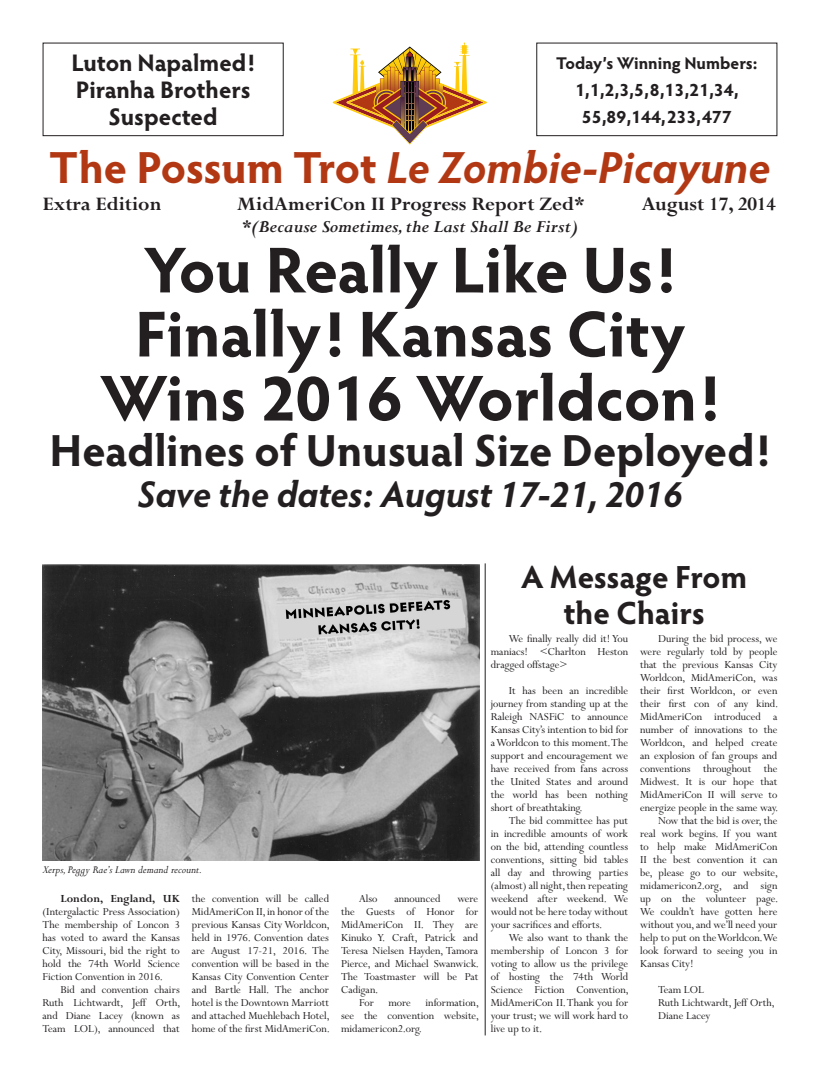
<style>
.page{position:relative;width:820px;height:1078px;background:#fff}
.page>*{position:absolute;margin:0;border:0;box-sizing:border-box;transform-origin:0 0}
.t1{font:700 65px "Hypatia Sans Pro";letter-spacing:-.005em;color:#231f20}
.t2{font:700 45px "Hypatia Sans Pro";color:#231f20}
.t3{font:italic 700 45px "Hypatia Sans Pro";color:#b23814}
.t4{font:italic 700 37px "Hypatia Sans Pro";color:#231f20}
.t5{font:700 32px "Hypatia Sans Pro";letter-spacing:-.005em;color:#231f20}
.t6{font:700 24px "Hypatia Sans Pro";letter-spacing:-.005em;color:#231f20}
.t7{font:700 21px "Perpetua MT Std";color:#231f20}
.t8{font:italic 700 19px "Perpetua MT Std";color:#231f20}
.t9{font:700 18px "Hypatia Sans Pro";color:#231f20}
.t10{font:700 17px "Hypatia Sans Pro";color:#231f20}
.t11{font:12px/13px "Perpetua MT Std";color:#231f20;text-align:justify}
.t12{font:italic 12px "Perpetua MT Std";color:#231f20}
.s1{font-style:normal}
.s2{font-weight:700}
</style>
<div class="page">
<svg style="left:332px;top:43px;width:154px;height:102px"></svg>
<div style="left:43px;top:43px;width:240px;height:93px;border:1px solid #231f20"></div>
<div style="left:536px;top:43px;width:241px;height:93px;border:1px solid #231f20"></div>
<img style="left:43px;top:564px;width:436px;height:295px">
<hr style="left:484px;top:563px;width:1px;height:472px;background:#231f20">
<p class="t6" style="left:71px;top:46px;width:185px">Luton Napalmed!</p>
<p class="t6" style="left:76px;top:73px;width:176px">Piranha Brothers</p>
<p class="t6" style="left:109px;top:100px;width:110px">Suspected</p>
<p class="t10" style="left:556px;top:51px;width:203px">Today’s Winning Numbers:</p>
<p class="t9" style="left:575px;top:77px;width:165px">1,1,2,3,5,8,13,21,34,</p>
<p class="t9" style="left:581px;top:104px;width:151px">55,89,144,233,477</p>
<p class="t3" style="left:49px;top:135px;width:722px"><span class="s1">The Possum Trot</span> Le Zombie-Picayune</p>
<p class="t7" style="left:43px;top:192px;width:120px">Extra Edition</p>
<p class="t7" style="left:237px;top:192px;width:349px">MidAmeriCon II Progress Report Zed*</p>
<p class="t7" style="left:641px;top:192px;width:136px">August 17, 2014</p>
<p class="t8" style="left:241px;top:216px;width:338px">*(Because Sometimes, the Last Shall Be First)</p>
<p class="t1" style="left:144px;top:224px;width:533px">You Really Like Us!</p>
<p class="t1" style="left:135px;top:288px;width:551px">Finally! Kansas City</p>
<p class="t1" style="left:100px;top:352px;width:621px">Wins 2016 Worldcon!</p>
<p class="t2" style="left:50px;top:418px;width:722px">Headlines of Unusual Size Deployed!</p>
<p class="t4" style="left:138px;top:467px;width:546px">Save the dates: August 17-21, 2016</p>
<p class="t12" style="left:43px;top:863px;width:161px">Xerps, Peggy Rae’s Lawn demand recount.</p>
<p class="t11" style="left:43px;top:892px;width:139px;text-indent:18px"><span class="s2">London, England, UK </span>(Intergalactic Press Association)<br>The membership of Loncon 3 has voted to award the Kansas City, Missouri, bid the right to hold the 74th World Science Fiction Convention in 2016.</p>
<p class="t11" style="left:43px;top:983px;width:139px;text-indent:18px">Bid and convention chairs Ruth Lichtwardt, Jeff Orth, and Diane Lacey (known as Team LOL), announced that</p>
<p class="t11" style="left:192px;top:892px;width:139px">the convention will be called MidAmeriCon II, in honor of the previous Kansas City Worldcon, held in 1976. Convention dates are August 17-21, 2016. The convention will be based in the Kansas City Convention Center and Bartle Hall. The anchor hotel is the Downtown Marriott and attached Muehlebach Hotel, home of the first MidAmeriCon.</p>
<p class="t11" style="left:359px;top:892px;width:20px">Also</p>
<p class="t11" style="left:394px;top:892px;width:48px">announced</p>
<p class="t11" style="left:341px;top:892px;width:139px;text-indent:116px">were the Guests of Honor for MidAmeriCon II. They are Kinuko Y. Craft, Patrick and Teresa Nielsen Hayden, Tamora Pierce, and Michael Swanwick.<br>The Toastmaster will be Pat Cadigan.</p>
<p class="t11" style="left:341px;top:996px;width:139px;text-indent:18px">For more information, see the convention website, midamericon2.org.</p>
<p class="t5" style="left:521px;top:554px;width:227px">A Message From</p>
<p class="t5" style="left:563px;top:590px;width:143px">the Chairs</p>
<p class="t11" style="left:490px;top:632px;width:139px;text-indent:18px">We finally really did it! You maniacs! &lt;Charlton Heston dragged offstage&gt;</p>
<p class="t11" style="left:490px;top:684px;width:139px;text-indent:18px">It has been an incredible journey from standing up at the Raleigh NASFiC to announce Kansas City’s intention to bid for a Worldcon to this moment. The support and encouragement we have received from fans across the United States and around the world has been nothing short of breathtaking.</p>
<p class="t11" style="left:490px;top:814px;width:139px;text-indent:18px">The bid committee has put in incredible amounts of work on the bid, attending countless conventions, sitting bid tables all day and throwing parties (almost) all night, then repeating weekend after weekend. We would not be here today without your sacrifices and efforts.</p>
<p class="t11" style="left:490px;top:931px;width:139px;text-indent:18px">We also want to thank the membership of Loncon 3 for voting to allow us the privilege of hosting the 74th World Science Fiction Convention, MidAmeriCon II. Thank you for your trust; we will work hard to live up to it.</p>
<p class="t11" style="left:640px;top:632px;width:139px;text-indent:18px">During the bid process, we were regularly told by people that the previous Kansas City Worldcon, MidAmeriCon, was their first Worldcon, or even their first con of any kind.<br>MidAmeriCon introduced a number of innovations to the Worldcon, and helped create an explosion of fan groups and conventions throughout the Midwest. It is our hope that MidAmeriCon II will serve to energize people in the same way.</p>
<p class="t11" style="left:640px;top:814px;width:139px;text-indent:18px">Now that the bid is over, the real work begins. If you want to help make MidAmeriCon II the best convention it can be, please go to our website, midamericon2.org, and sign up on the volunteer page.<br>We couldn’t have gotten here without you, and we’ll need your help to put on the Worldcon. We look forward to seeing you in Kansas City!</p>
<p class="t11" style="left:658px;top:983px;width:47px">Team LOL</p>
<p class="t11" style="left:658px;top:996px;width:118px">Ruth Lichtwardt, Jeff Orth,</p>
<p class="t11" style="left:658px;top:1009px;width:54px">Diane Lacey</p>
</div>
